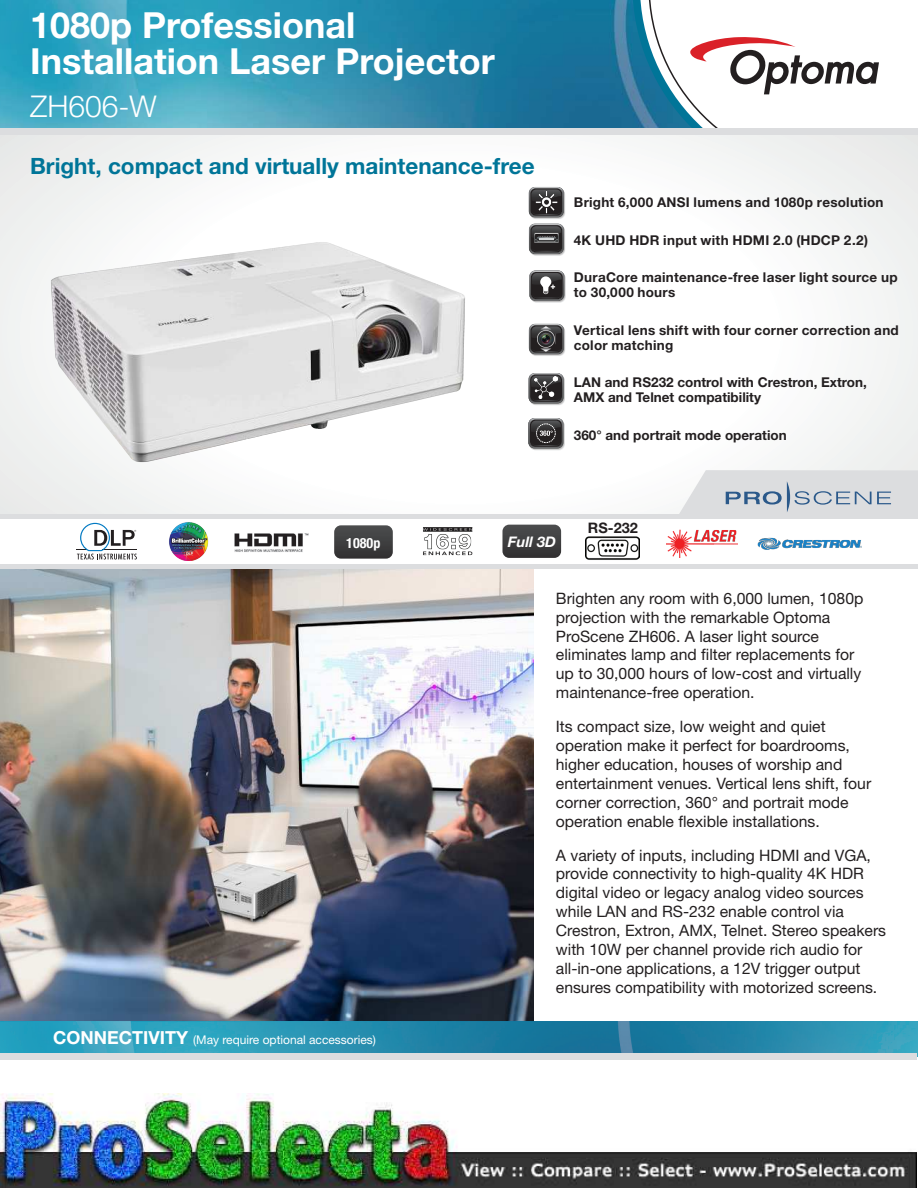
<style>
.page{position:relative;width:918px;height:1188px;background:#fff}
.page>*{position:absolute;margin:0;border:0;box-sizing:border-box;transform-origin:0 0}
.t1{font:700 36px/36px "Helvetica Neue LT Std";color:#fff}
.t2{font:300 30px "Helvetica Neue LT Std";color:#fff}
.t3{font:700 22.5px "Helvetica Neue LT Std";color:#007598}
.t4{font:15.75px/18.9px "Helvetica Neue LT Std";color:#231f20}
.t5{font:italic 700 14.55px "Helvetica Neue LT Std";color:#fff}
.t6{font:700 14.55px "Helvetica Neue LT Std";color:#231f20}
.t7{font:700 condensed 14.1px "Helvetica Neue LT Std";color:#fff}
.t8{font:700 13.5px/15px "Helvetica Neue LT Std";letter-spacing:.015em;color:#231f20}
.t9{font:12px "Helvetica Neue LT Std";color:#fff}
.s1{font-weight:700;font-size:18px}
</style>
<div class="page">
<img style="left:0;top:566px;width:534px;height:456px">
<hr style="left:1px;top:564px;width:917px;height:4px;background:#dcdddf">
<img style="left:0;top:0;width:632px;height:128px">
<svg style="left:632px;top:0;width:16px;height:128px;background:#3481a4"></svg>
<svg style="left:648px;top:0;width:270px;height:130px"></svg>
<svg style="left:690px;top:36px;width:189px;height:58px"></svg>
<div style="left:0;top:128px;width:917px;height:7px;background:#dcdddf"></div>
<div style="left:0;top:135px;width:918px;height:381px;background:linear-gradient(to bottom,#f7f8f8,#fdfdfd)"></div>
<hr style="left:1px;top:515px;width:917px;height:4px;background:#dcdddf">
<img style="left:0;top:1022px;width:918px;height:34px">
<div style="left:1px;top:1053px;width:916px;height:7px;background:#dcdddf"></div>
<img style="left:423px;top:543px;width:50px;height:13px">
<img style="left:234px;top:543px;width:69px;height:9px">
<svg style="left:77px;top:543px;width:60px;height:17px"></svg>
<img style="left:169px;top:543px;width:39px;height:18px">
<svg style="left:502px;top:525px;width:59px;height:33px;background:#424243"></svg>
<svg style="left:334px;top:543px;width:59px;height:16px"></svg>
<img style="left:757px;top:537px;width:104px;height:13px">
<img style="left:666px;top:529px;width:72px;height:28px">
<img style="left:586px;top:536px;width:54px;height:24px">
<img style="left:7px;top:183px;width:499px;height:360px">
<svg style="left:676px;top:470px;width:242px;height:45px;background:#d2d6db"></svg>
<div style="left:531px;top:326px;width:35px;height:30px;background:#f1f1f2;border-radius:6px"></div>
<div style="left:530px;top:325px;width:35px;height:31px;background:#d8d7d7;border-radius:6px"></div>
<div style="left:530px;top:325px;width:35px;height:30px;background:#c0c0c0;border-radius:6px"></div>
<svg style="left:529px;top:324px;width:35px;height:31px"></svg>
<svg style="left:529px;top:324px;width:35px;height:30px"></svg>
<img style="left:538px;top:326px;width:17px;height:25px">
<svg style="left:531px;top:272px;width:35px;height:31px"></svg>
<div style="left:530px;top:271px;width:35px;height:31px;background:#bfbebe;border-radius:6px"></div>
<svg style="left:530px;top:271px;width:35px;height:30px"></svg>
<svg style="left:529px;top:270px;width:35px;height:31px"></svg>
<svg style="left:530px;top:270px;width:34px;height:31px"></svg>
<div style="left:531px;top:189px;width:35px;height:31px;background:#f6f7f7;border-radius:6px"></div>
<svg style="left:530px;top:188px;width:35px;height:31px"></svg>
<div style="left:530px;top:188px;width:35px;height:30px;background:#cbc9c9;border-radius:6px"></div>
<svg style="left:529px;top:187px;width:35px;height:31px"></svg>
<svg style="left:529px;top:187px;width:35px;height:30px"></svg>
<img style="left:535px;top:190px;width:23px;height:23px">
<svg style="left:530px;top:375px;width:35px;height:31px"></svg>
<div style="left:530px;top:375px;width:35px;height:30px;background:#e0e1e2;border-radius:6px"></div>
<svg style="left:530px;top:374px;width:34px;height:31px"></svg>
<svg style="left:529px;top:373px;width:35px;height:31px"></svg>
<svg style="left:529px;top:373px;width:35px;height:30px"></svg>
<img style="left:535px;top:377px;width:23px;height:22px">
<svg style="left:531px;top:226px;width:35px;height:30px"></svg>
<svg style="left:530px;top:225px;width:35px;height:31px"></svg>
<div style="left:530px;top:225px;width:35px;height:30px;background:#c3c2c2;border-radius:6px"></div>
<div style="left:529px;top:224px;width:35px;height:31px;background:#b4b3b3;border-radius:6px"></div>
<svg style="left:529px;top:224px;width:35px;height:30px"></svg>
<div style="left:530px;top:420px;width:35px;height:31px;background:#f5f6f6;border-radius:6px"></div>
<svg style="left:530px;top:420px;width:35px;height:30px"></svg>
<svg style="left:529px;top:419px;width:35px;height:31px"></svg>
<svg style="left:529px;top:418px;width:35px;height:31px"></svg>
<svg style="left:528px;top:418px;width:35px;height:30px"></svg>
<img style="left:0;top:1093px;width:917px;height:94px">
<h1 class="t1" style="left:30px;top:6px;width:466px">1080p Professional<br>Installation Laser Projector</h1>
<h2 class="t2" style="left:30px;top:88px;width:128px">ZH606-W</h2>
<h3 class="t3" style="left:30px;top:152px;width:506px">Bright, compact and virtually maintenance-free</h3>
<p class="t8" style="left:574px;top:195px;width:311px">Bright 6,000 ANSI lumens and 1080p resolution</p>
<p class="t8" style="left:574px;top:232px;width:296px">4K UHD HDR input with HDMI 2.0 (HDCP 2.2)</p>
<p class="t8" style="left:574px;top:270px;width:325px">DuraCore maintenance-free laser light source up to 30,000 hours</p>
<p class="t8" style="left:574px;top:322px;width:326px">Vertical lens shift with four corner correction and color matching</p>
<p class="t8" style="left:574px;top:375px;width:295px">LAN and RS232 control with Crestron, Extron,<br>AMX and Telnet compatibility</p>
<p class="t8" style="left:574px;top:427px;width:214px">360° and portrait mode operation</p>
<p class="t7" style="left:346px;top:534px;width:36px">1080p</p>
<p class="t5" style="left:508px;top:532px;width:50px">Full 3D</p>
<p class="t6" style="left:588px;top:519px;width:52px">RS-232</p>
<p class="t9" style="left:53px;top:1032px;width:324px"><span class="s1">CONNECTIVITY</span> (May require optional accessories)</p>
<p class="t4" style="left:556px;top:588px;width:309px">Brighten any room with 6,000 lumen, 1080p projection with the remarkable Optoma ProScene ZH606. A laser light source eliminates lamp and filter replacements for up to 30,000 hours of low-cost and virtually maintenance-free operation.</p>
<p class="t4" style="left:556px;top:717px;width:317px">Its compact size, low weight and quiet operation make it perfect for boardrooms, higher education, houses of worship and entertainment venues. Vertical lens shift, four corner correction, 360° and portrait mode operation enable flexible installations.</p>
<p class="t4" style="left:556px;top:845px;width:332px">A variety of inputs, including HDMI and VGA, provide connectivity to high-quality 4K HDR digital video or legacy analog video sources while LAN and RS-232 enable control via Crestron, Extron, AMX, Telnet. Stereo speakers with 10W per channel provide rich audio for all-in-one applications, a 12V trigger output ensures compatibility with motorized screens.</p>
</div>
